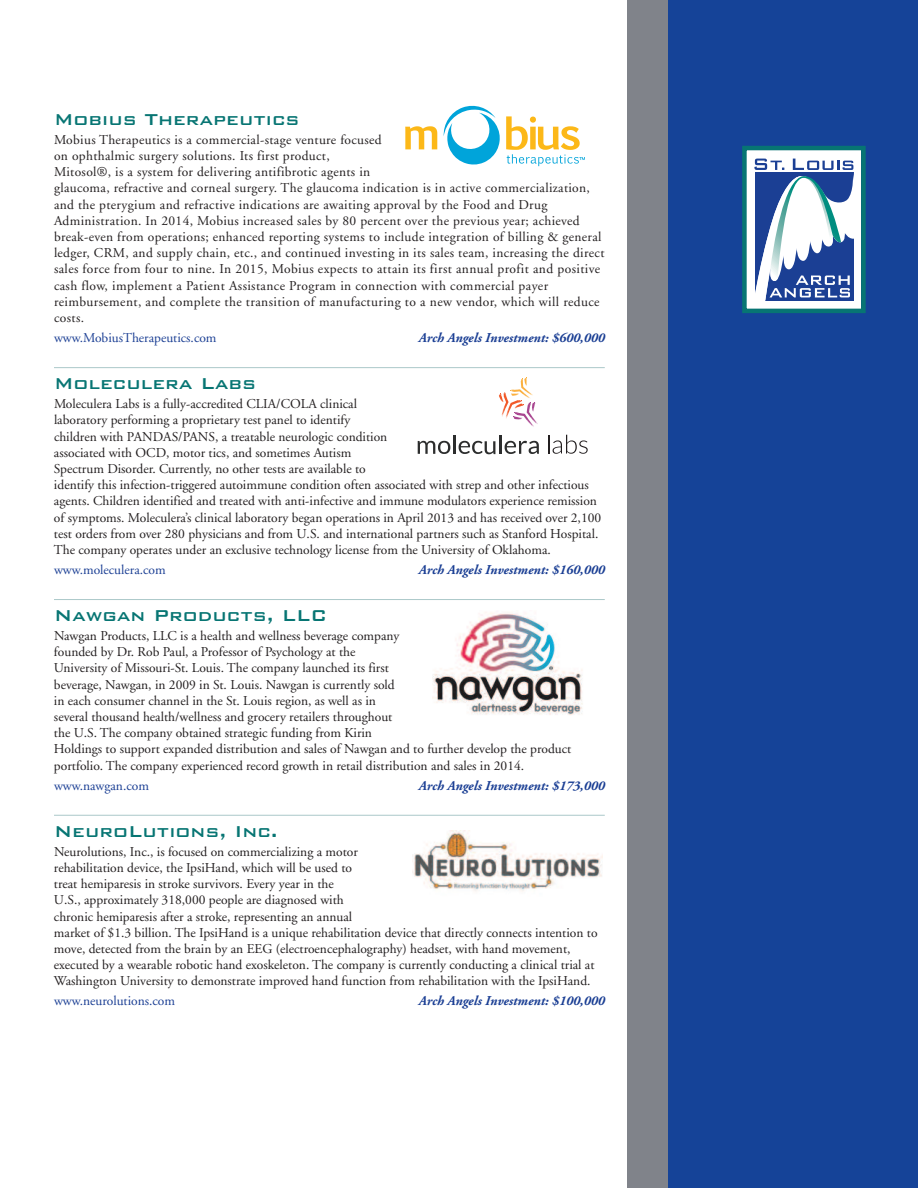
<style>
.page{position:relative;width:918px;height:1188px;background:#fff}
.page>*{position:absolute;margin:0;border:0;box-sizing:border-box;transform-origin:0 0}
.t1{font:500 21px "Bank Gothic";color:#077573}
.t2{font:13.5px/16.2px "Adobe Garamond";color:#231f20}
.t3{font:13.5px/16.2px "Adobe Garamond";letter-spacing:.025em;color:#231f20}
.t4{font:italic 700 13.5px "Adobe Garamond";color:#1b3f94}
.t5{font:13.5px "Adobe Garamond";color:#1b3f94}
</style>
<div class="page">
<div style="left:645px;top:0;width:273px;height:1188px;background:#154398"></div>
<hr style="left:54px;top:367px;width:551px;height:1px;background:#abc8c9">
<hr style="left:54px;top:599px;width:551px;height:1px;background:#abc8c9">
<hr style="left:54px;top:815px;width:551px;height:1px;background:#abc8c9">
<svg style="left:405px;top:126px;width:32px;height:23px"></svg>
<svg style="left:506px;top:116px;width:79px;height:50px"></svg>
<svg style="left:443px;top:105px;width:57px;height:60px"></svg>
<svg style="left:499px;top:378px;width:39px;height:49px"></svg>
<svg style="left:548px;top:435px;width:40px;height:19px"></svg>
<svg style="left:418px;top:441px;width:32px;height:13px"></svg>
<hr style="left:453px;top:436px;width:3px;height:18px;background:#2c2d2d">
<svg style="left:459px;top:441px;width:36px;height:13px"></svg>
<hr style="left:499px;top:436px;width:3px;height:18px;background:#2c2d2d">
<svg style="left:505px;top:441px;width:34px;height:13px"></svg>
<img style="left:433px;top:612px;width:150px;height:103px">
<img style="left:413px;top:830px;width:190px;height:61px">
<div style="left:627px;top:0;width:40px;height:1188px;background:#80838a"></div>
<div style="left:747px;top:150px;width:114px;height:159px;background:#fff"></div>
<svg style="left:754px;top:159px;width:99px;height:141px"></svg>
<div style="left:742px;top:146px;width:124px;height:167px;border:4px solid #077573"></div>
<h1 class="t1" style="left:54px;top:108px;width:247px">Mobius Therapeutics</h1>
<p class="t3" style="left:54px;top:133px;width:552px">Mobius Therapeutics is a commercial-stage venture focused<br>on ophthalmic surgery solutions. Its first product,<br>Mitosol®, is a system for delivering antifibrotic agents in<br>glaucoma, refractive and corneal surgery. The glaucoma indication is in active commercialization, and the pterygium and refractive indications are awaiting approval by the Food and Drug Administration. In 2014, Mobius increased sales by 80 percent over the previous year; achieved break-even from operations; enhanced reporting systems to include integration of billing &amp; general ledger, CRM, and supply chain, etc., and continued investing in its sales team, increasing the direct sales force from four to nine. In 2015, Mobius expects to attain its first annual profit and positive cash flow, implement a Patient Assistance Program in connection with commercial payer reimbursement, and complete the transition of manufacturing to a new vendor, which will reduce costs.</p>
<p class="t5" style="left:54px;top:332px;width:164px">www.MobiusTherapeutics.com</p>
<p class="t4" style="left:419px;top:332px;width:187px">Arch Angels Investment: $600,000</p>
<h1 class="t1" style="left:54px;top:372px;width:204px">Moleculera Labs</h1>
<p class="t2" style="left:54px;top:397px;width:549px">Moleculera Labs is a fully-accredited CLIA/COLA clinical<br>laboratory performing a proprietary test panel to identify<br>children with PANDAS/PANS, a treatable neurologic condition<br>associated with OCD, motor tics, and sometimes Autism<br>Spectrum Disorder. Currently, no other tests are available to<br>identify this infection-triggered autoimmune condition often associated with strep and other infectious agents. Children identified and treated with anti-infective and immune modulators experience remission of symptoms. Moleculera’s clinical laboratory began operations in April 2013 and has received over 2,100 test orders from over 280 physicians and from U.S. and international partners such as Stanford Hospital.<br>The company operates under an exclusive technology license from the University of Oklahoma.</p>
<p class="t5" style="left:54px;top:564px;width:113px">www.moleculera.com</p>
<p class="t4" style="left:419px;top:564px;width:187px">Arch Angels Investment: $160,000</p>
<h1 class="t1" style="left:54px;top:604px;width:275px">Nawgan Products, LLC</h1>
<p class="t2" style="left:54px;top:629px;width:519px">Nawgan Products, LLC is a health and wellness beverage company<br>founded by Dr. Rob Paul, a Professor of Psychology at the<br>University of Missouri-St. Louis. The company launched its first<br>beverage, Nawgan, in 2009 in St. Louis. Nawgan is currently sold<br>in each consumer channel in the St. Louis region, as well as in<br>several thousand health/wellness and grocery retailers throughout<br>the U.S. The company obtained strategic funding from Kirin<br>Holdings to support expanded distribution and sales of Nawgan and to further develop the product portfolio. The company experienced record growth in retail distribution and sales in 2014.</p>
<p class="t5" style="left:54px;top:780px;width:97px">www.nawgan.com</p>
<p class="t4" style="left:419px;top:780px;width:187px">Arch Angels Investment: $173,000</p>
<h1 class="t1" style="left:54px;top:820px;width:225px">NeuroLutions, Inc.</h1>
<p class="t2" style="left:54px;top:845px;width:545px">Neurolutions, Inc., is focused on commercializing a motor<br>rehabilitation device, the IpsiHand, which will be used to<br>treat hemiparesis in stroke survivors. Every year in the<br>U.S., approximately 318,000 people are diagnosed with<br>chronic hemiparesis after a stroke, representing an annual<br>market of $1.3 billion. The IpsiHand is a unique rehabilitation device that directly connects intention to move, detected from the brain by an EEG (electroencephalography) headset, with hand movement, executed by a wearable robotic hand exoskeleton. The company is currently conducting a clinical trial at Washington University to demonstrate improved hand function from rehabilitation with the IpsiHand.</p>
<p class="t5" style="left:54px;top:996px;width:123px">www.neurolutions.com</p>
<p class="t4" style="left:419px;top:996px;width:187px">Arch Angels Investment: $100,000</p>
</div>
